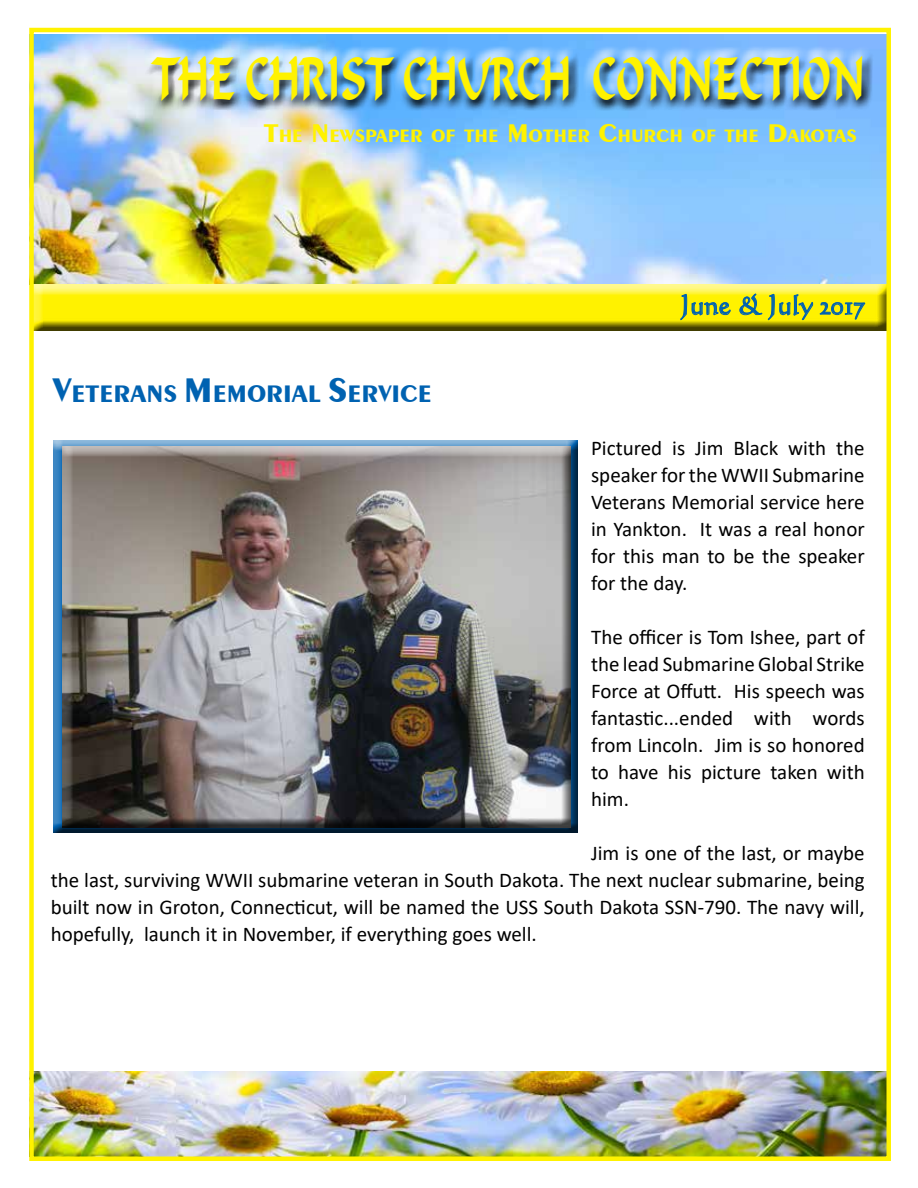
<style>
.page{position:relative;width:918px;height:1188px;background:#fff}
.page>*{position:absolute;margin:0;border:0;box-sizing:border-box;transform-origin:0 0}
.t1{font:58.5px "Formal Script 421 BT";color:#fff200;scale:.67 1}
.t2{font:27px "Calligraphic 421 BT Roman B";color:#0062b1}
.t3{font:700 25.2px "Exotic 350 BT";color:#0062b1}
.t4{font:21px/27px "Calibri";color:#000;text-align:justify}
.t5{font:700 18.9px "Exotic 350 BT";color:#fff200}
.s1{font-size:27px}
.s2{font-size:36px}
</style>
<div class="page">
<img style="left:34px;top:34px;width:852px;height:250px">
<div style="left:141px;top:45px;width:731px;height:63px;background:#fff;opacity:.75"></div>
<div style="left:143px;top:49px;width:730px;height:62px;background:#000;opacity:.75"></div>
<div style="left:32px;top:285px;width:856px;height:48px;background:#000;opacity:.75"></div>
<img style="left:34px;top:1071px;width:852px;height:85px">
<div style="left:52px;top:440px;width:528px;height:393px;background:#000;opacity:.75"></div>
<div style="left:62px;top:447px;width:510px;height:382px;background:#000;opacity:.75"></div>
<div style="left:29px;top:28px;width:862px;height:1133px;border:4px solid #fff200"></div>
<svg style="left:680px;top:294px;width:51px;height:26px"></svg>
<svg style="left:739px;top:280px;width:127px;height:40px;background:#d7de4a"></svg>
<h1 class="t1" style="left:152px;top:45px;width:1066px">THE CHRIST CHURCH CONNECTION</h1>
<p class="t5" style="left:264px;top:124px;width:594px"><span class="s1">T</span>HE <span class="s1">N</span>EWSPAPER OF THE <span class="s1">M</span>OTHER <span class="s1">C</span>HURCH OF THE <span class="s1">D</span>AKOTAS</p>
<p class="t3" style="left:53px;top:379px;width:381px"><span class="s2">V</span>ETERANS <span class="s2">M</span>EMORIAL <span class="s2">S</span>ERVICE</p>
<p class="t2" style="left:680px;top:287px;width:186px">June &amp; July 2017</p>
<p class="t4" style="left:591px;top:434px;width:275px">Pictured is Jim Black with the speaker for the WWII Submarine Veterans Memorial service here in Yankton. It was a real honor for this man to be the speaker for the day.</p>
<p class="t4" style="left:591px;top:623px;width:275px">The officer is Tom Ishee, part of the lead Submarine Global Strike Force at Offutt. His speech was fantastic...ended with words from Lincoln. Jim is so honored to have his picture taken with him.</p>
<p class="t4" style="left:51px;top:839px;width:815px;text-indent:540px">Jim is one of the last, or maybe the last, surviving WWII submarine veteran in South Dakota. The next nuclear submarine, being built now in Groton, Connecticut, will be named the USS South Dakota SSN-790. The navy will, hopefully, launch it in November, if everything goes well.</p>
</div>
